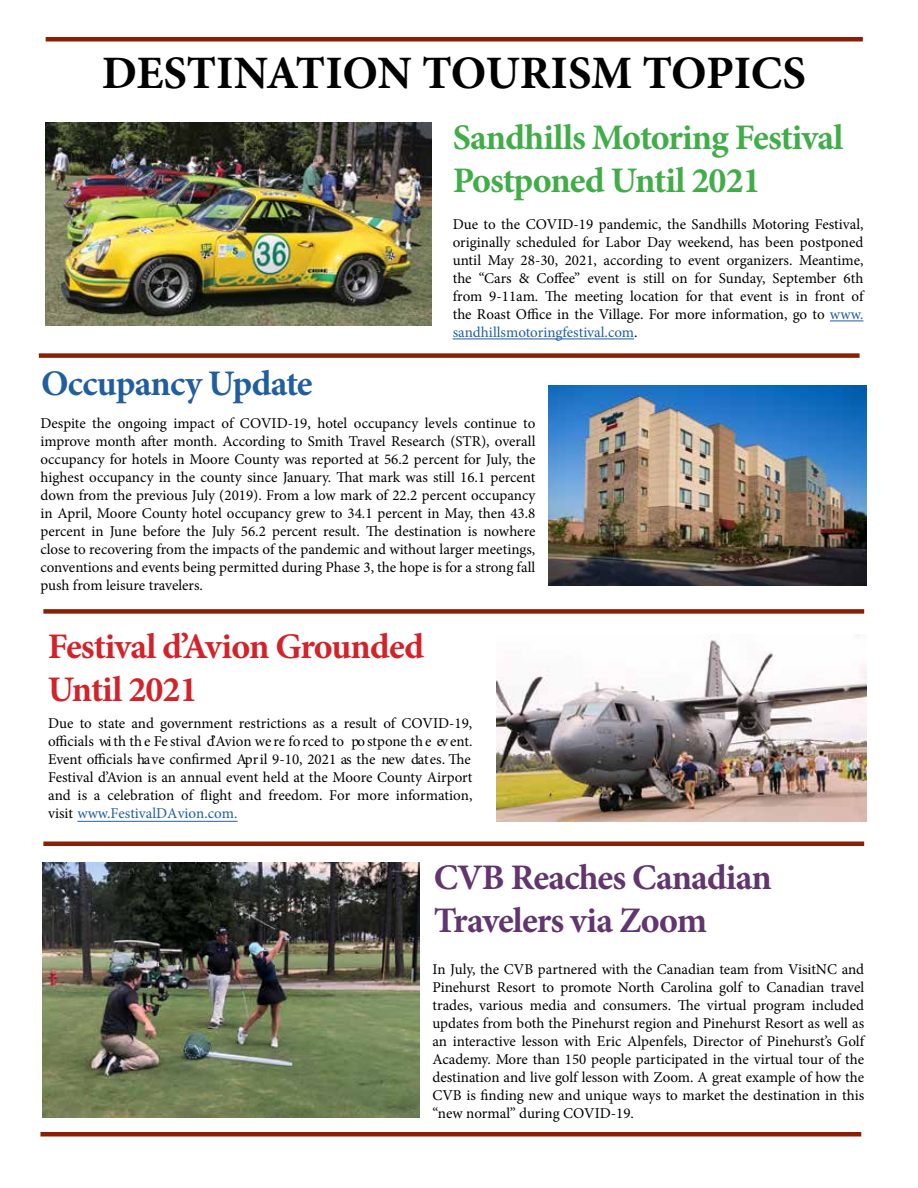
<style>
.page{position:relative;width:918px;height:1188px;background:#fff}
.page>*{position:absolute;margin:0;border:0;box-sizing:border-box;transform-origin:0 0}
.t1{font:700 46.5px "Minion Pro";letter-spacing:-.01em;color:#000}
.t2{font:700 36px/43.2px "Minion Pro";letter-spacing:-.025em;color:#41ad49}
.t3{font:700 36px/43.2px "Minion Pro";letter-spacing:-.025em;color:#61366e}
.t4{font:700 36px/43.2px "Minion Pro";letter-spacing:-.025em;color:#d2232a}
.t5{font:700 36px "Minion Pro";letter-spacing:-.02em;color:#215e9e}
.t6{font:15px/18px "Minion Pro";color:#000;text-align:justify}
.s1{color:#215e9e}
</style>
<div class="page">
<hr style="left:46px;top:37px;width:817px;height:4px;background:#8a1f03">
<div style="left:39px;top:353px;width:821px;height:5px;background:#8a1f03"></div>
<hr style="left:830px;top:321px;width:33px;height:1px;background:#215e9e">
<hr style="left:453px;top:339px;width:181px;height:1px;background:#215e9e">
<img style="left:46px;top:123px;width:385px;height:202px">
<hr style="left:77px;top:821px;width:161px;height:1px;background:#215e9e">
<img style="left:496px;top:635px;width:371px;height:187px">
<img style="left:549px;top:386px;width:317px;height:199px">
<div style="left:43px;top:609px;width:821px;height:5px;background:#8a1f03"></div>
<hr style="left:40px;top:1132px;width:821px;height:4px;background:#8a1f03">
<hr style="left:43px;top:842px;width:821px;height:4px;background:#8a1f03">
<img style="left:42px;top:863px;width:377px;height:255px">
<h1 class="t1" style="left:102px;top:40px;width:706px">DESTINATION TOURISM TOPICS</h1>
<h2 class="t2" style="left:453px;top:115px;width:392px">Sandhills Motoring Festival<br>Postponed Until 2021</h2>
<p class="t6" style="left:453px;top:216px;width:412px">Due to the COVID-19 pandemic, the Sandhills Motoring Festival, originally scheduled for Labor Day weekend, has been postponed until May 28-30, 2021, according to event organizers. Meantime, the “Cars &amp; Coffee” event is still on for Sunday, September 6th from 9-11am. The meeting location for that event is in front of the Roast Office in the Village. For more information, go to <span class="s1">www. sandhillsmotoringfestival.com</span>.</p>
<h2 class="t5" style="left:41px;top:358px;width:273px">Occupancy Update</h2>
<p class="t6" style="left:40px;top:414px;width:497px">Despite the ongoing impact of COVID-19, hotel occupancy levels continue to improve month after month. According to Smith Travel Research (STR), overall occupancy for hotels in Moore County was reported at 56.2 percent for July, the highest occupancy in the county since January. That mark was still 16.1 percent down from the previous July (2019). From a low mark of 22.2 percent occupancy in April, Moore County hotel occupancy grew to 34.1 percent in May, then 43.8 percent in June before the July 56.2 percent result. The destination is nowhere close to recovering from the impacts of the pandemic and without larger meetings, conventions and events being permitted during Phase 3, the hope is for a strong fall push from leisure travelers.</p>
<h2 class="t4" style="left:48px;top:624px;width:378px">Festival d’Avion Grounded<br>Until 2021</h2>
<p class="t6" style="left:48px;top:715px;width:426px">Due to state and government restrictions as a result of COVID-19, officials wi th th e Fe stival d’Avion we re fo rced to po stpone th e ev ent.<br>Event officials have confirmed April 9-10, 2021 as the new dates. The Festival d’Avion is an annual event held at the Moore County Airport and is a celebration of flight and freedom. For more information, visit <span class="s1">www.FestivalDAvion.com.</span></p>
<h2 class="t3" style="left:434px;top:855px;width:340px">CVB Reaches Canadian<br>Travelers via Zoom</h2>
<p class="t6" style="left:432px;top:960px;width:433px">In July, the CVB partnered with the Canadian team from VisitNC and Pinehurst Resort to promote North Carolina golf to Canadian travel trades, various media and consumers. The virtual program included updates from both the Pinehurst region and Pinehurst Resort as well as an interactive lesson with Eric Alpenfels, Director of Pinehurst’s Golf Academy. More than 150 people participated in the virtual tour of the destination and live golf lesson with Zoom. A great example of how the CVB is finding new and unique ways to market the destination in this “new normal” during COVID-19.</p>
</div>
